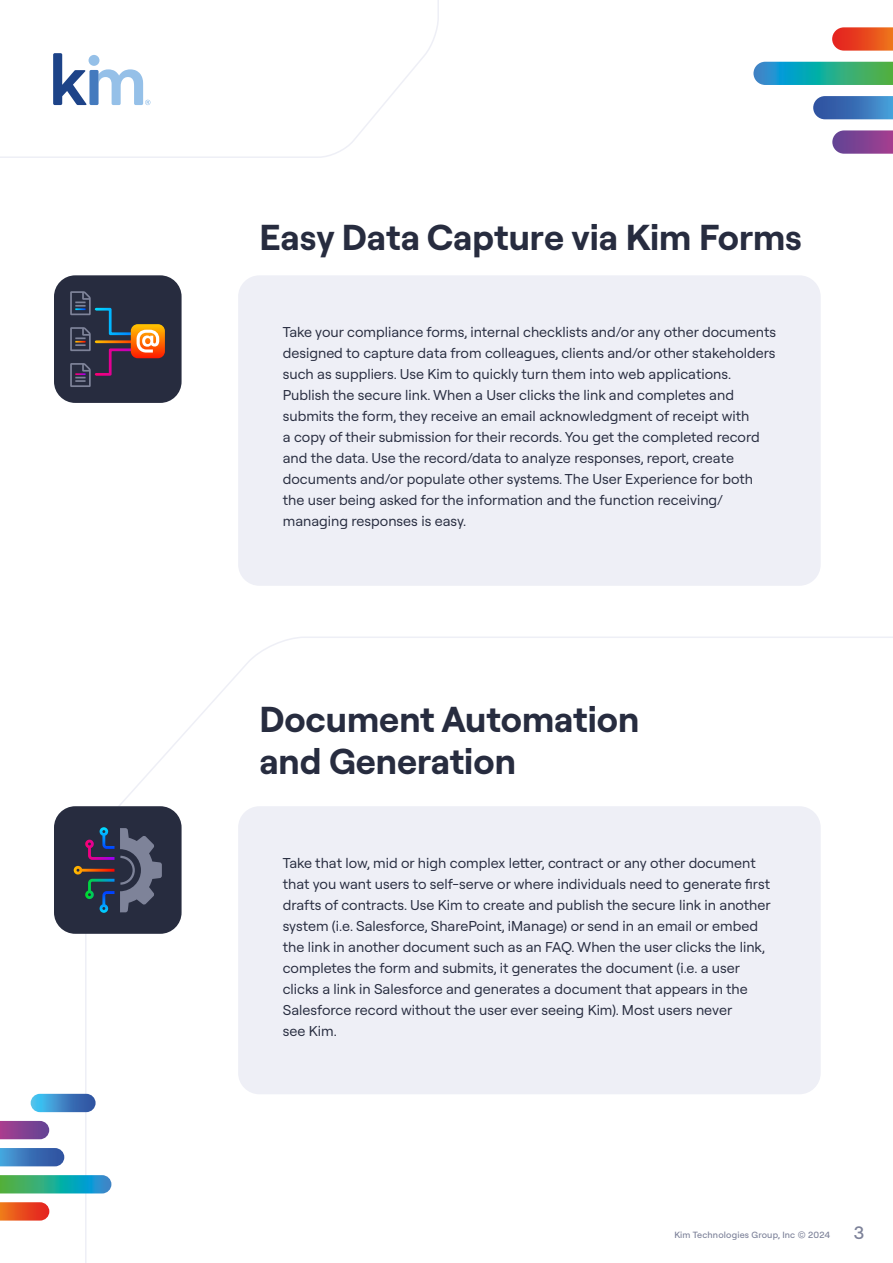
<style>
.page{position:relative;width:893px;height:1263px;background:#fff}
.page>*{position:absolute;margin:0;border:0;box-sizing:border-box;transform-origin:0 0}
.t1{font:700 36px/42px "Roobert";color:#272c3f}
.t2{font:500 18px "Roobert";color:#7d8299}
.t3{font:14.25px/21px "Roobert";color:#272c3f}
.t4{font:500 9px "Roobert";letter-spacing:.02em;color:#7d8299}
</style>
<div class="page">
<svg style="left:0;top:0;width:439px;height:158px"></svg>
<div style="left:54px;top:275px;width:128px;height:128px;background:#272c3f;border-radius:21px"></div>
<svg style="left:70px;top:291px;width:95px;height:96px"></svg>
<div style="left:238px;top:275px;width:583px;height:311px;background:#eeeff6;border-radius:21px"></div>
<div style="left:238px;top:806px;width:583px;height:288px;background:#eeeff6;border-radius:21px"></div>
<div style="left:54px;top:806px;width:128px;height:128px;background:#272c3f;border-radius:21px"></div>
<svg style="left:73px;top:827px;width:89px;height:86px"></svg>
<svg style="left:813px;top:96px;width:80px;height:23px;background:#4077ba"></svg>
<svg style="left:832px;top:130px;width:61px;height:24px"></svg>
<svg style="left:832px;top:27px;width:61px;height:24px"></svg>
<svg style="left:753px;top:62px;width:140px;height:23px;background:#2ba897"></svg>
<svg style="left:0;top:1148px;width:64px;height:18px"></svg>
<div style="left:31px;top:1094px;width:65px;height:18px;background:linear-gradient(to right,#46c9f6,#334698);border-radius:9px"></div>
<svg style="left:0;top:1121px;width:49px;height:18px"></svg>
<svg style="left:0;top:1202px;width:49px;height:18px"></svg>
<svg style="left:0;top:1175px;width:111px;height:18px;background:#2ca895"></svg>
<h1 class="t1" style="left:259px;top:214px;width:544px">Easy Data Capture via Kim Forms</h1>
<p class="t3" style="left:283px;top:321px;width:495px">Take your compliance forms, internal checklists and/or any other documents designed to capture data from colleagues, clients and/or other stakeholders such as suppliers. Use Kim to quickly turn them into web applications.<br>Publish the secure link. When a User clicks the link and completes and submits the form, they receive an email acknowledgment of receipt with<br>a copy of their submission for their records. You get the completed record and the data. Use the record/data to analyze responses, report, create documents and/or populate other systems. The User Experience for both the user being asked for the information and the function receiving/ managing responses is easy.</p>
<h1 class="t1" style="left:259px;top:696px;width:381px">Document Automation and Generation</h1>
<p class="t3" style="left:283px;top:852px;width:490px">Take that low, mid or high complex letter, contract or any other document that you want users to self-serve or where individuals need to generate first drafts of contracts. Use Kim to create and publish the secure link in another system (i.e. Salesforce, SharePoint, iManage) or send in an email or embed the link in another document such as an FAQ. When the user clicks the link, completes the form and submits, it generates the document (i.e. a user clicks a link in Salesforce and generates a document that appears in the Salesforce record without the user ever seeing Kim). Most users never<br>see Kim.</p>
<p class="t4" style="left:674px;top:1228px;width:157px">Kim Technologies Group, Inc © 2024</p>
<p class="t2" style="left:854px;top:1220px;width:12px">3</p>
</div>
